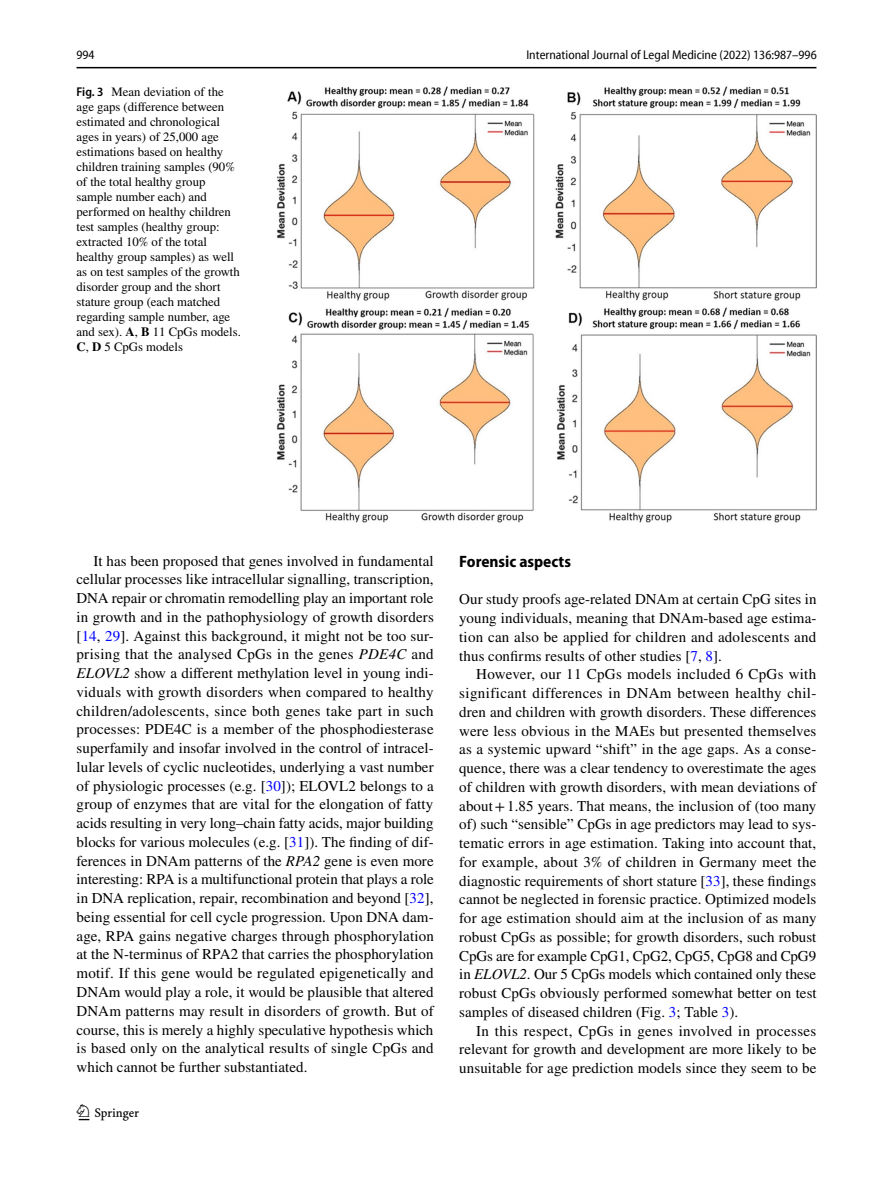
<style>
.page{position:relative;width:893px;height:1187px;background:#fff}
.page>*{position:absolute;margin:0;border:0;box-sizing:border-box;transform-origin:0 0}
.t1{font:22.5px "Springnew Regular 2";color:#000}
.t2{font:700 semi-condensed 16.5px "Myriad Pro";color:#000}
.t3{font:15px/18.8px "STIX";letter-spacing:.005em;color:#000;text-align:justify}
.t4{font:12.75px/15px "STIX";color:#000}
.t5{font:semi-condensed 12.75px "Myriad Pro Unic";color:#000}
.s1{font-family:"Myriad Pro";font-weight:600;font-stretch:semi-condensed}
.s2{font-weight:700}
.s3{color:#00f}
.s4{font-style:italic}
</style>
<div class="page">
<hr style="left:77px;top:67px;width:739px;height:1px;background:#000">
<img style="left:276px;top:87px;width:540px;height:435px">
<p class="t5" style="left:77px;top:50px;width:20px">994</p>
<p class="t5" style="left:526px;top:50px;width:292px">International Journal of Legal Medicine (2022) 136:987–996</p>
<p class="t4" style="left:77px;top:85px;width:166px"><span class="s1">Fig. 3</span> Mean deviation of the age gaps (difference between estimated and chronological ages in years) of 25,000 age estimations based on healthy children training samples (90% of the total healthy group sample number each) and performed on healthy children test samples (healthy group: extracted 10% of the total healthy group samples) as well as on test samples of the growth disorder group and the short stature group (each matched regarding sample number, age and sex). <span class="s2">A</span>, <span class="s2">B</span> 11 CpGs models.<br><span class="s2">C</span>, <span class="s2">D</span> 5 CpGs models</p>
<p class="t3" style="left:77px;top:552px;width:359px;text-indent:17px">It has been proposed that genes involved in fundamental cellular processes like intracellular signalling, transcription, DNA repair or chromatin remodelling play an important role in growth and in the pathophysiology of growth disorders [<span class="s3">14</span>, <span class="s3">29</span>]. Against this background, it might not be too sur&shy;prising that the analysed CpGs in the genes <span class="s4">PDE4C</span> and <span class="s4">ELOVL2</span> show a different methylation level in young indi&shy;viduals with growth disorders when compared to healthy children/adolescents, since both genes take part in such processes: PDE4C is a member of the phosphodiesterase superfamily and insofar involved in the control of intracel&shy;lular levels of cyclic nucleotides, underlying a vast number of physiologic processes (e.g. [<span class="s3">30</span>]); ELOVL2 belongs to a group of enzymes that are vital for the elongation of fatty acids resulting in very long–chain fatty acids, major building blocks for various molecules (e.g. [<span class="s3">31</span>]). The finding of dif&shy;ferences in DNAm patterns of the <span class="s4">RPA2</span> gene is even more interesting: RPA is a multifunctional protein that plays a role in DNA replication, repair, recombination and beyond [<span class="s3">32</span>], being essential for cell cycle progression. Upon DNA dam&shy;age, RPA gains negative charges through phosphorylation at the N-terminus of RPA2 that carries the phosphorylation motif. If this gene would be regulated epigenetically and DNAm would play a role, it would be plausible that altered DNAm patterns may result in disorders of growth. But of course, this is merely a highly speculative hypothesis which is based only on the analytical results of single CpGs and which cannot be further substantiated.</p>
<p class="t2" style="left:459px;top:552px;width:113px">Forensic aspects</p>
<p class="t3" style="left:459px;top:590px;width:359px">Our study proofs age-related DNAm at certain CpG sites in young individuals, meaning that DNAm-based age estima&shy;tion can also be applied for children and adolescents and thus confirms results of other studies [<span class="s3">7</span>, <span class="s3">8</span>].</p>
<p class="t3" style="left:459px;top:665px;width:359px;text-indent:17px">However, our 11 CpGs models included 6 CpGs with significant differences in DNAm between healthy chil&shy;dren and children with growth disorders. These differences were less obvious in the MAEs but presented themselves as a systemic upward “shift” in the age gaps. As a conse&shy;quence, there was a clear tendency to overestimate the ages of children with growth disorders, with mean deviations of about+1.85 years. That means, the inclusion of (too many of) such “sensible” CpGs in age predictors may lead to sys&shy;tematic errors in age estimation. Taking into account that, for example, about 3% of children in Germany meet the diagnostic requirements of short stature [<span class="s3">33</span>], these findings cannot be neglected in forensic practice. Optimized models for age estimation should aim at the inclusion of as many robust CpGs as possible; for growth disorders, such robust CpGs are for example CpG1, CpG2, CpG5, CpG8 and CpG9 in <span class="s4">ELOVL2</span>. Our 5 CpGs models which contained only these robust CpGs obviously performed somewhat better on test samples of diseased children (Fig. <span class="s3">3</span>; Table <span class="s3">3</span>).</p>
<p class="t3" style="left:459px;top:1022px;width:359px;text-indent:17px">In this respect, CpGs in genes involved in processes relevant for growth and development are more likely to be unsuitable for age prediction models since they seem to be</p>
<h1 class="t1" style="left:79px;top:1104px;width:62px">1 3</h1>
</div>
